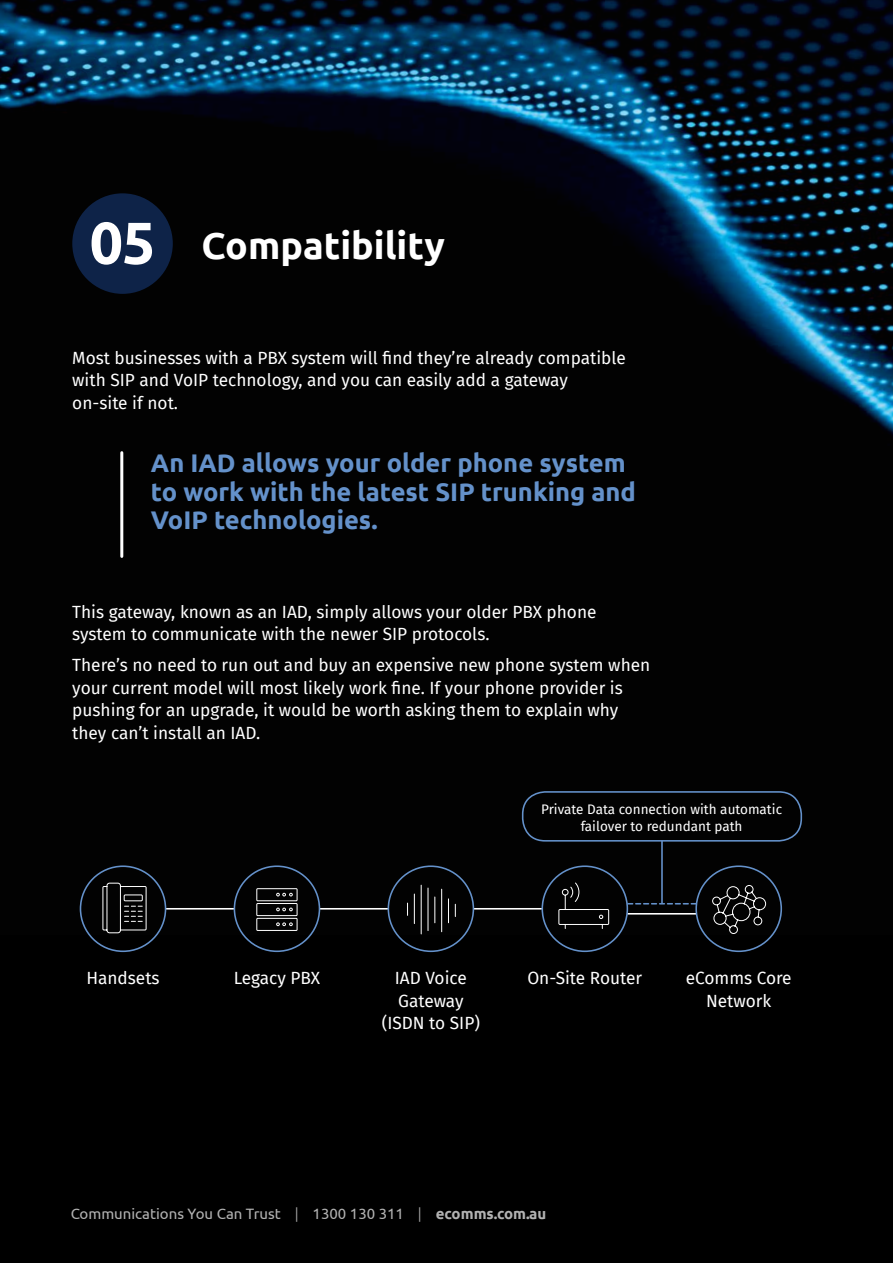
<style>
.page{position:relative;width:893px;height:1263px;background:#fff}
.page>*{position:absolute;margin:0;border:0;box-sizing:border-box;transform-origin:0 0}
.t1{font:700 59.1px "Ubuntu";color:#fff}
.t2{font:700 37.5px "Ubuntu";color:#fff}
.t3{font:700 25.5px/28.5px "Ubuntu";color:#6491ca}
.t4{font:17.25px/22.5px "Fira Sans";color:#fff}
.t5{font:15px "Ubuntu";color:#fff}
.t6{font:13.5px/16.5px "Fira Sans";color:#fff;text-align:center}
.s1{font-weight:300}
.s2{font-weight:700}
</style>
<div class="page">
<div style="left:0;top:935px;width:893px;height:328px;background:#000"></div>
<img style="left:0;top:0;width:893px;height:953px">
<div style="left:72px;top:193px;width:101px;height:101px;background:#0e2348;border-radius:50%"></div>
<hr style="left:120px;top:453px;width:3px;height:103px;background:#fff">
<hr style="left:628px;top:913px;width:68px;height:1px;background:#fff">
<svg style="left:628px;top:903px;width:67px;height:1px"></svg>
<div style="left:522px;top:791px;width:280px;height:51px;border:2px solid #6491ca;border-radius:22px"></div>
<hr style="left:661px;top:841px;width:2px;height:62px;background:#6491ca">
<div style="left:695px;top:865px;width:87px;height:87px;border:2px solid #6491ca;border-radius:50%"></div>
<hr style="left:166px;top:908px;width:68px;height:1px;background:#fff">
<hr style="left:320px;top:908px;width:68px;height:1px;background:#fff">
<hr style="left:474px;top:908px;width:67px;height:1px;background:#fff">
<div style="left:80px;top:865px;width:86px;height:87px;border:2px solid #6491ca;border-radius:50%"></div>
<div style="left:234px;top:865px;width:86px;height:87px;border:2px solid #6491ca;border-radius:50%"></div>
<div style="left:388px;top:865px;width:86px;height:87px;border:2px solid #6491ca;border-radius:50%"></div>
<svg style="left:558px;top:882px;width:52px;height:47px;background:#171717"></svg>
<div style="left:541px;top:865px;width:87px;height:87px;border:2px solid #6491ca;border-radius:50%"></div>
<svg style="left:102px;top:882px;width:45px;height:51px;background:#2a2a2a"></svg>
<svg style="left:407px;top:903px;width:1px;height:12px"></svg>
<svg style="left:414px;top:894px;width:1px;height:29px"></svg>
<hr style="left:421px;top:885px;width:1px;height:49px;background:#fff">
<hr style="left:428px;top:888px;width:1px;height:43px;background:#fff">
<svg style="left:434px;top:897px;width:1px;height:26px"></svg>
<hr style="left:441px;top:889px;width:1px;height:43px;background:#fff">
<svg style="left:448px;top:899px;width:1px;height:24px"></svg>
<svg style="left:455px;top:904px;width:1px;height:12px"></svg>
<svg style="left:256px;top:888px;width:42px;height:43px;background:#383838"></svg>
<svg style="left:712px;top:884px;width:54px;height:50px;background:#242424"></svg>
<h1 class="t1" style="left:90px;top:207px;width:67px">05</h1>
<h2 class="t2" style="left:201px;top:223px;width:245px">Compatibility</h2>
<p class="t4" style="left:72px;top:346px;width:555px">Most businesses with a PBX system will find they’re already compatible with SIP and VoIP technology, and you can easily add a gateway on-site if not.</p>
<h3 class="t3" style="left:151px;top:449px;width:486px">An IAD allows your older phone system to work with the latest SIP trunking and<br>VoIP technologies.</h3>
<p class="t4" style="left:72px;top:600px;width:526px">This gateway, known as an IAD, simply allows your older PBX phone system to communicate with the newer SIP protocols.</p>
<p class="t4" style="left:72px;top:654px;width:579px">There’s no need to run out and buy an expensive new phone system when your current model will most likely work fine. If your phone provider is pushing for an upgrade, it would be worth asking them to explain why they can’t install an IAD.</p>
<p class="t6" style="left:541px;top:801px;width:242px">Private Data connection with automatic failover to redundant path</p>
<p class="t4" style="left:234px;top:966px;width:88px">Legacy PBX</p>
<p class="t4" style="left:527px;top:966px;width:116px">On-Site Router</p>
<p class="t4" style="left:86px;top:966px;width:75px">Handsets</p>
<p class="t4" style="left:382px;top:966px;width:100px;text-align:center">IAD Voice<br>Gateway (ISDN to SIP)</p>
<p class="t4" style="left:686px;top:966px;width:107px;text-align:center">eComms Core<br>Network</p>
<p class="t5" style="left:71px;top:1204px;width:477px">Communications You Can Trust <span class="s1">|</span> 1300 130 311 <span class="s1">|</span> <span class="s2">ecomms.com.au</span></p>
</div>
